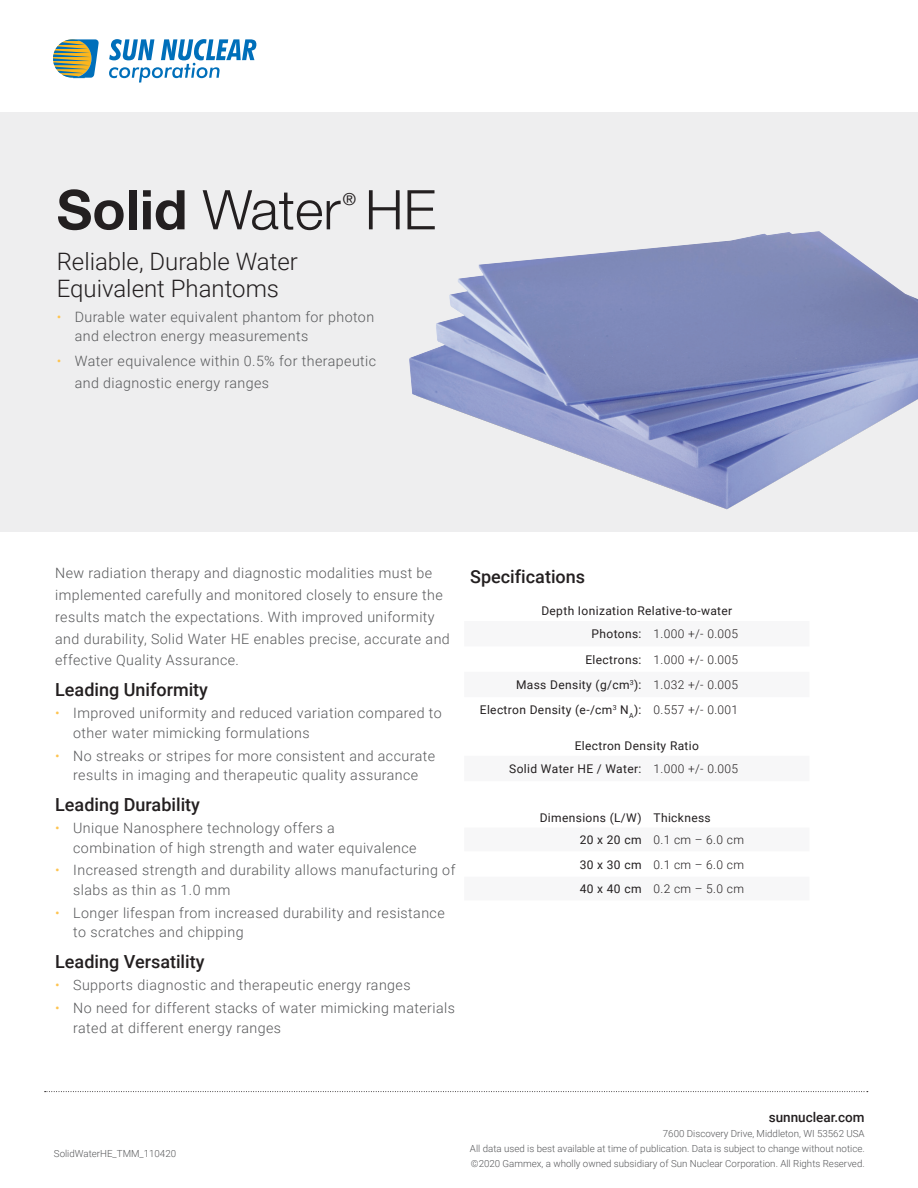
<style>
.page{position:relative;width:918px;height:1188px;background:#fff}
.page>*{position:absolute;margin:0;border:0;box-sizing:border-box;transform-origin:0 0}
.t1{font:300 54.75px "Helvetica Neue LT Pro";color:#231f20}
.Datasheet_Tagline{font:300 24px/27px "Roboto";color:#231f20}
.Copy_Subhead{font:500 18px "Roboto";color:#231f20}
.t2{font:16.65px "Helvetica Neue LT Pro";color:#231f20}
.Body_Copy{font:300 14.25px/19.5px "Roboto";letter-spacing:.03em;color:#57585a}
.t3{font:500 13.5px "Roboto";color:#231f20}
.Specs_-_Table_Left_C{font:12px "Roboto";letter-spacing:.03em;color:#231f20}
.Specs_-_Table_Right{font:300 12px "Roboto";letter-spacing:.03em;color:#231f20}
.Datasheet_Minor_line{font:300 9.75px/15px "Roboto";color:#57585a;text-align:justify}
.s1{font-family:"Helvetica Neue";font-weight:700}
.s2{color:#fec451}
</style>
<div class="page">
<svg style="left:45px;top:1091px;width:823px;height:1px"></svg>
<div style="left:0;top:112px;width:918px;height:419px;background:#eeeeef"></div>
<svg style="left:53px;top:39px;width:46px;height:39px;background:#94a481"></svg>
<svg style="left:109px;top:39px;width:147px;height:44px"></svg>
<img style="left:409px;top:231px;width:509px;height:278px">
<p class="t1" style="left:57px;top:176px;width:381px"><span class="s1">Solid</span> Water HE</p>
<p class="t2" style="left:343px;top:189px;width:15px">®</p>
<p class="Datasheet_Tagline" style="left:57px;top:247px;width:243px">Reliable, Durable Water<br>Equivalent Phantoms</p>
<p class="Body_Copy" style="left:75px;top:306px;width:301px;text-indent:-18px"><span class="s2">•</span> Durable water equivalent phantom for photon and electron energy measurements</p>
<p class="Body_Copy" style="left:75px;top:350px;width:303px;line-height:21.8px;text-indent:-18px"><span class="s2">•</span> Water equivalence within 0.5% for therapeutic and diagnostic energy ranges</p>
<p class="Body_Copy" style="left:55px;top:562px;width:396px;line-height:21.8px">New radiation therapy and diagnostic modalities must be implemented carefully and monitored closely to ensure the results match the expectations. With improved uniformity and durability, Solid Water HE enables precise, accurate and effective Quality Assurance.</p>
<p class="Copy_Subhead" style="left:55px;top:677px;width:154px">Leading Uniformity</p>
<p class="Body_Copy" style="left:73px;top:703px;width:370px;text-indent:-18px"><span class="s2">•</span> Improved uniformity and reduced variation compared to other water mimicking formulations</p>
<p class="Body_Copy" style="left:55px;top:745px;width:381px;text-align:center"><span class="s2">•</span> No streaks or stripes for more consistent and accurate results in imaging and therapeutic quality assurance</p>
<p class="Copy_Subhead" style="left:55px;top:791px;width:146px">Leading Durability</p>
<p class="Body_Copy" style="left:73px;top:818px;width:345px;text-indent:-18px"><span class="s2">•</span> Unique Nanosphere technology offers a combination of high strength and water equivalence</p>
<p class="Body_Copy" style="left:73px;top:860px;width:384px;text-indent:-18px"><span class="s2">•</span> Increased strength and durability allows manufacturing of slabs as thin as 1.0 mm</p>
<p class="Body_Copy" style="left:73px;top:902px;width:373px;text-indent:-18px"><span class="s2">•</span> Longer lifespan from increased durability and resistance to scratches and chipping</p>
<p class="Copy_Subhead" style="left:55px;top:949px;width:151px">Leading Versatility</p>
<p class="Body_Copy" style="left:55px;top:975px;width:357px"><span class="s2">•</span> Supports diagnostic and therapeutic energy ranges</p>
<p class="Body_Copy" style="left:73px;top:998px;width:383px;text-indent:-18px"><span class="s2">•</span> No need for different stacks of water mimicking materials rated at different energy ranges</p>
<p class="Copy_Subhead" style="left:470px;top:564px;width:116px">Specifications</p>
<p class="Specs_-_Table_Left_C" style="left:541px;top:602px;width:193px">Depth Ionization Relative-to-water</p>
<p class="Specs_-_Table_Left_C" style="left:592px;top:626px;width:51px">Photons:</p>
<p class="Specs_-_Table_Right" style="left:654px;top:626px;width:86px">1.000 +/- 0.005</p>
<p class="Specs_-_Table_Left_C" style="left:585px;top:651px;width:58px">Electrons:</p>
<p class="Specs_-_Table_Right" style="left:654px;top:651px;width:86px">1.000 +/- 0.005</p>
<p class="Specs_-_Table_Left_C" style="left:516px;top:676px;width:127px">Mass Density (g/cm<sup>3</sup>):</p>
<p class="Specs_-_Table_Right" style="left:654px;top:676px;width:86px">1.032 +/- 0.005</p>
<p class="Specs_-_Table_Left_C" style="left:480px;top:702px;width:163px">Electron Density (e-/cm<sup>3</sup> N<sub>A</sub>):</p>
<p class="Specs_-_Table_Right" style="left:654px;top:702px;width:86px">0.557 +/- 0.001</p>
<p class="Specs_-_Table_Left_C" style="left:575px;top:737px;width:126px">Electron Density Ratio</p>
<p class="Specs_-_Table_Left_C" style="left:509px;top:760px;width:134px">Solid Water HE / Water:</p>
<p class="Specs_-_Table_Right" style="left:654px;top:760px;width:86px">1.000 +/- 0.005</p>
<p class="Specs_-_Table_Left_C" style="left:540px;top:809px;width:103px">Dimensions (L/W)</p>
<p class="Specs_-_Table_Left_C" style="left:654px;top:809px;width:59px">Thickness</p>
<p class="Specs_-_Table_Left_C" style="left:580px;top:831px;width:63px">20 x 20 cm</p>
<p class="Specs_-_Table_Right" style="left:654px;top:831px;width:92px">0.1 cm – 6.0 cm</p>
<p class="Specs_-_Table_Left_C" style="left:580px;top:856px;width:63px">30 x 30 cm</p>
<p class="Specs_-_Table_Right" style="left:654px;top:856px;width:92px">0.1 cm – 6.0 cm</p>
<p class="Specs_-_Table_Left_C" style="left:580px;top:880px;width:63px">40 x 40 cm</p>
<p class="Specs_-_Table_Right" style="left:654px;top:880px;width:92px">0.2 cm – 5.0 cm</p>
<p class="Datasheet_Minor_line" style="left:54px;top:1146px;width:124px">SolidWaterHE_TMM_110420</p>
<p class="t3" style="left:769px;top:1107px;width:97px">sunnuclear.com</p>
<p class="Datasheet_Minor_line" style="left:470px;top:1125px;width:396px;text-indent:193px">7600 Discovery Drive, Middleton, WI 53562 USA All data used is best available at time of publication. Data is subject to change without notice. ©2020 Gammex, a wholly owned subsidiary of Sun Nuclear Corporation. All Rights Reserved.</p>
</div>
